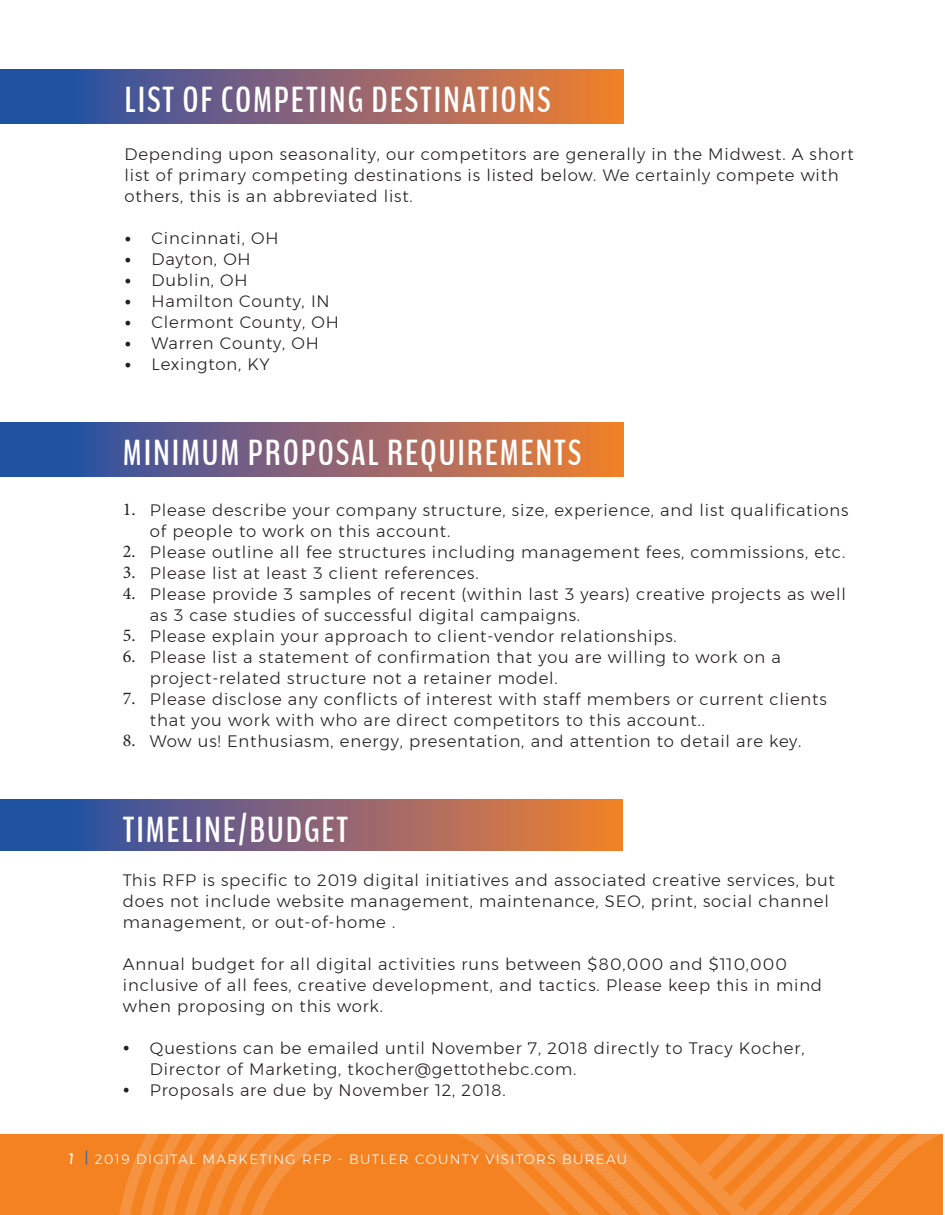
<style>
.page{position:relative;width:945px;height:1215px;background:#fff}
.page>*{position:absolute;margin:0;border:0;box-sizing:border-box;transform-origin:0 0}
.t1{font:700 36px "Bench Nine";letter-spacing:.05em;color:#fff}
.t2{font:300 16.5px/21px "Montserrat";letter-spacing:.05em;color:#231f20}
.t3{font:300 13.5px "Montserrat";letter-spacing:.1em;color:#f9f9f9}
.s1{font-family:"Minion Pro";font-weight:400;font-size:18px}
.s2{font-family:"Bench Nine";font-weight:700;font-size:15px;color:#fff}
.s3{font-weight:500;font-size:15px;color:#5269b1}
</style>
<div class="page">
<div style="left:0;top:1134px;width:943px;height:81px;background:#f58220"></div>
<svg style="left:119px;top:1134px;width:822px;height:81px"></svg>
<svg style="left:0;top:70px;width:624px;height:54px;background:#846473"></svg>
<svg style="left:0;top:423px;width:624px;height:54px;background:#856473"></svg>
<svg style="left:0;top:800px;width:622px;height:50px;background:#866472"></svg>
<h1 class="t1" style="left:125px;top:77px;width:428px">LIST OF COMPETING DESTINATIONS</h1>
<p class="t2" style="left:125px;top:144px;width:731px">Depending upon seasonality, our competitors are generally in the Midwest. A short list of primary competing destinations is listed below. We certainly compete with others, this is an abbreviated list.</p>
<p class="t2" style="left:125px;top:228px;width:155px"><span class="s1">•</span> Cincinnati, OH</p>
<p class="t2" style="left:125px;top:249px;width:128px"><span class="s1">•</span> Dayton, OH</p>
<p class="t2" style="left:125px;top:270px;width:125px"><span class="s1">•</span> Dublin, OH</p>
<p class="t2" style="left:125px;top:291px;width:207px"><span class="s1">•</span> Hamilton County, IN</p>
<p class="t2" style="left:125px;top:312px;width:216px"><span class="s1">•</span> Clermont County, OH</p>
<p class="t2" style="left:125px;top:333px;width:196px"><span class="s1">•</span> Warren County, OH</p>
<p class="t2" style="left:125px;top:354px;width:147px"><span class="s1">•</span> Lexington, KY</p>
<h1 class="t1" style="left:123px;top:430px;width:460px">MINIMUM PROPOSAL REQUIREMENTS</h1>
<p class="t2" style="left:150px;top:500px;width:700px;text-indent:-27px"><span class="s1">1.</span> Please describe your company structure, size, experience, and list qualifications of people to work on this account.</p>
<p class="t2" style="left:123px;top:542px;width:724px"><span class="s1">2.</span> Please outline all fee structures including management fees, commissions, etc.</p>
<p class="t2" style="left:123px;top:563px;width:357px"><span class="s1">3.</span> Please list at least 3 client references.</p>
<p class="t2" style="left:150px;top:584px;width:698px;text-indent:-27px"><span class="s1">4.</span> Please provide 3 samples of recent (within last 3 years) creative projects as well as 3 case studies of successful digital campaigns.</p>
<p class="t2" style="left:123px;top:626px;width:555px"><span class="s1">5.</span> Please explain your approach to client-vendor relationships.</p>
<p class="t2" style="left:150px;top:647px;width:633px;text-indent:-27px"><span class="s1">6.</span> Please list a statement of confirmation that you are willing to work on a project-related structure not a retainer model.</p>
<p class="t2" style="left:150px;top:689px;width:678px;text-indent:-27px"><span class="s1">7.</span> Please disclose any conflicts of interest with staff members or current clients that you work with who are direct competitors to this account..</p>
<p class="t2" style="left:123px;top:731px;width:680px"><span class="s1">8.</span> Wow us! Enthusiasm, energy, presentation, and attention to detail are key.</p>
<h1 class="t1" style="left:123px;top:806px;width:227px">TIMELINE/BUDGET</h1>
<p class="t2" style="left:123px;top:869px;width:714px">This RFP is specific to 2019 digital initiatives and associated creative services, but does not include website management, maintenance, SEO, print, social channel management, or out-of-home .</p>
<p class="t2" style="left:123px;top:953px;width:701px">Annual budget for all digital activities runs between $80,000 and $110,000 inclusive of all fees, creative development, and tactics. Please keep this in mind when proposing on this work.</p>
<p class="t2" style="left:150px;top:1037px;width:656px;text-indent:-27px"><span class="s1">•</span> Questions can be emailed until November 7, 2018 directly to Tracy Kocher,<br>Director of Marketing, tkocher@gettothebc.com.</p>
<p class="t2" style="left:123px;top:1079px;width:384px"><span class="s1">•</span> Proposals are due by November 12, 2018.</p>
<p class="t3" style="left:69px;top:1149px;width:559px"><span class="s2">7</span> <span class="s3">|</span> 2019 DIGITAL MARKETING RFP - BUTLER COUNTY VISITORS BUREAU</p>
</div>
